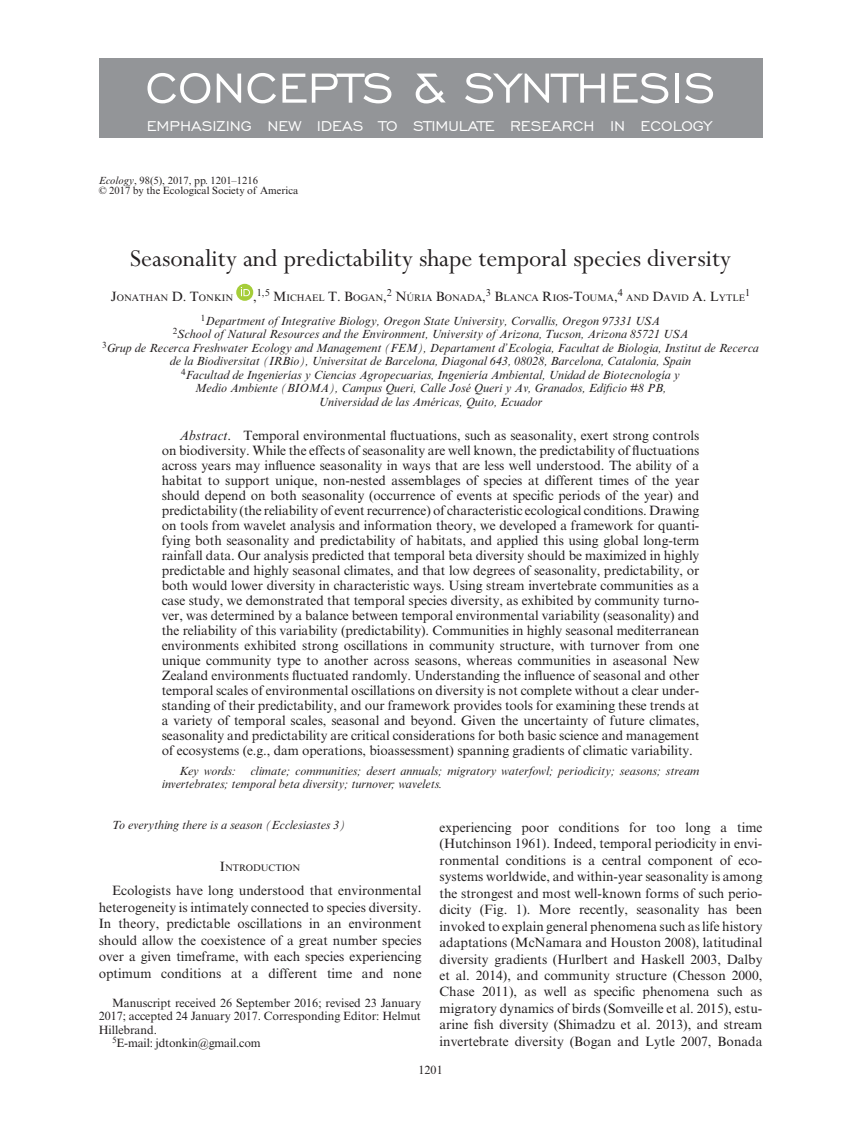
<style>
.page{position:relative;width:851px;height:1134px;background:#fff}
.page>*{position:absolute;margin:0;border:0;box-sizing:border-box;transform-origin:0 0}
.t1{font:54px "Engravers Gothic BT";color:#fff}
.t2{font:27px "Perpetua";color:#231f20}
.t3{font:18px "Engravers Gothic BT";color:#fff}
.t4{font:13.5px/15px "Times NRMT";color:#231f20;text-align:justify}
.t5{font:italic 12px/13.5px "Times NRMT";color:#231f20;text-align:center}
.t6{font:12px "Times NRMT";color:#231f20}
.t7{font:10.5px/10.5px "Times NRMT";color:#231f20}
.t8{font:9.45px "Times NRMT";color:#231f20}
.s1{font-style:italic}
.s2{font-size:13.5px}
</style>
<div class="page">
<div style="left:99px;top:58px;width:663px;height:80px;background:#939598"></div>
<div style="left:236px;top:284px;width:17px;height:17px;background:#a5cd39;border-radius:50%"></div>
<svg style="left:241px;top:287px;width:9px;height:9px"></svg>
<h1 class="t1" style="left:145px;top:58px;width:571px">CONCEPTS &amp; SYNTHESIS</h1>
<h3 class="t3" style="left:147px;top:116px;width:566px">EMPHASIZING NEW IDEAS TO STIMULATE RESEARCH IN ECOLOGY</h3>
<p class="t7" style="left:99px;top:175px;width:201px"><span class="s1">Ecology</span>, 98(5), 2017, pp. 1201–1216<br>© 2017 by the Ecological Society of America</p>
<h2 class="t2" style="left:130px;top:245px;width:602px">Seasonality and predictability shape temporal species diversity</h2>
<p class="t8" style="left:111px;top:292px;width:124px"><span class="s2">J</span>ONATHAN <span class="s2">D. T</span>ONKIN</p>
<p class="t8" style="left:253px;top:292px;width:498px"><span class="s2">,</span><sup>1,5</sup> <span class="s2">M</span>ICHAEL <span class="s2">T. B</span>OGAN<span class="s2">,</span><sup>2</sup> <span class="s2">N</span>ÚRIA <span class="s2">B</span>ONADA<span class="s2">,</span><sup>3</sup> <span class="s2">B</span>LANCA <span class="s2">R</span>IOS<span class="s2">-T</span>OUMA<span class="s2">,</span><sup>4</sup> AND <span class="s2">D</span>AVID <span class="s2">A. L</span>YTLE<sup>1</sup></p>
<p class="t5" style="left:102px;top:314px;width:658px"><sup>1</sup>Department of Integrative Biology, Oregon State University, Corvallis, Oregon 97331 USA<br><sup>2</sup>School of Natural Resources and the Environment, University of Arizona, Tucson, Arizona 85721 USA<br><sup>3</sup>Grup de Recerca Freshwater Ecology and Management (FEM), Departament d’Ecologia, Facultat de Biologia, Institut de Recerca de la Biodiversitat (IRBio), Universitat de Barcelona, Diagonal 643, 08028, Barcelona, Catalonia, Spain<br><sup>4</sup>Facultad de Ingenierías y Ciencias Agropecuarias, Ingeniería Ambiental, Unidad de Biotecnología y<br>Medio Ambiente (BIOMA), Campus Queri, Calle José Queri y Av, Granados, Edificio #8 PB,<br>Universidad de las Américas, Quito, Ecuador</p>
<p class="t4" style="left:162px;top:428px;width:539px;text-indent:18px"><span class="s1">Abstract</span>. Temporal environmental fluctuations, such as seasonality, exert strong controls on biodiversity. While the effects of seasonality are well known, the predictability of fluctuations across years may influence seasonality in ways that are less well understood. The ability of a habitat to support unique, non-nested assemblages of species at different times of the year should depend on both seasonality (occurrence of events at specific periods of the year) and predictability (the reliability of event recurrence) of characteristic ecological conditions. Drawing on tools from wavelet analysis and information theory, we developed a framework for quanti&shy;fying both seasonality and predictability of habitats, and applied this using global long-term rainfall data. Our analysis predicted that temporal beta diversity should be maximized in highly predictable and highly seasonal climates, and that low degrees of seasonality, predictability, or both would lower diversity in characteristic ways. Using stream invertebrate communities as a case study, we demonstrated that temporal species diversity, as exhibited by community turno&shy;ver, was determined by a balance between temporal environmental variability (seasonality) and the reliability of this variability (predictability). Communities in highly seasonal mediterranean environments exhibited strong oscillations in community structure, with turnover from one unique community type to another across seasons, whereas communities in aseasonal New Zealand environments fluctuated randomly. Understanding the influence of seasonal and other temporal scales of environmental oscillations on diversity is not complete without a clear under&shy;standing of their predictability, and our framework provides tools for examining these trends at a variety of temporal scales, seasonal and beyond. Given the uncertainty of future climates, seasonality and predictability are critical considerations for both basic science and management of ecosystems (e.g., dam operations, bioassessment) spanning gradients of climatic variability.</p>
<p class="t5" style="left:162px;top:764px;width:539px;text-align:left;text-indent:18px">Key words: climate; communities; desert annuals; migratory waterfowl; periodicity; seasons; stream invertebrates; temporal beta diversity; turnover; wavelets.</p>
<p class="t5" style="left:112px;top:819px;width:235px">To everything there is a season (Ecclesiastes 3)</p>
<p class="t8" style="left:220px;top:862px;width:82px"><span class="s2">I</span>NTRODUCTION</p>
<p class="t4" style="left:99px;top:882px;width:324px;line-height:16.5px;text-indent:13px">Ecologists have long understood that environmental heterogeneity is intimately connected to species diversity.<br>In theory, predictable oscillations in an environment should allow the coexistence of a great number species over a given timeframe, with each species experiencing optimum conditions at a different time and none</p>
<p class="t4" style="left:439px;top:819px;width:324px;line-height:16.5px">experiencing poor conditions for too long a time (Hutchinson 1961). Indeed, temporal periodicity in envi&shy;ronmental conditions is a central component of eco&shy;systems worldwide, and within-year seasonality is among the strongest and most well-known forms of such perio&shy;dicity (Fig. 1). More recently, seasonality has been invoked to explain general phenomena such as life history adaptations (McNamara and Houston 2008), latitudinal diversity gradients (Hurlbert and Haskell 2003, Dalby et al. 2014), and community structure (Chesson 2000, Chase 2011), as well as specific phenomena such as migratory dynamics of birds (Somveille et al. 2015), estu&shy;arine fish diversity (Shimadzu et al. 2013), and stream invertebrate diversity (Bogan and Lytle 2007, Bonada</p>
<p class="t6" style="left:112px;top:996px;width:310px">Manuscript received 26 September 2016; revised 23 January</p>
<p class="t6" style="left:99px;top:1009px;width:324px">2017; accepted 24 January 2017. Corresponding Editor: Helmut</p>
<p class="t6" style="left:99px;top:1023px;width:60px">Hillebrand.</p>
<p class="t6" style="left:112px;top:1036px;width:150px"><sup>5</sup>E-mail: jdtonkin@gmail.com</p>
<p class="t6" style="left:418px;top:1063px;width:26px">1201</p>
</div>
